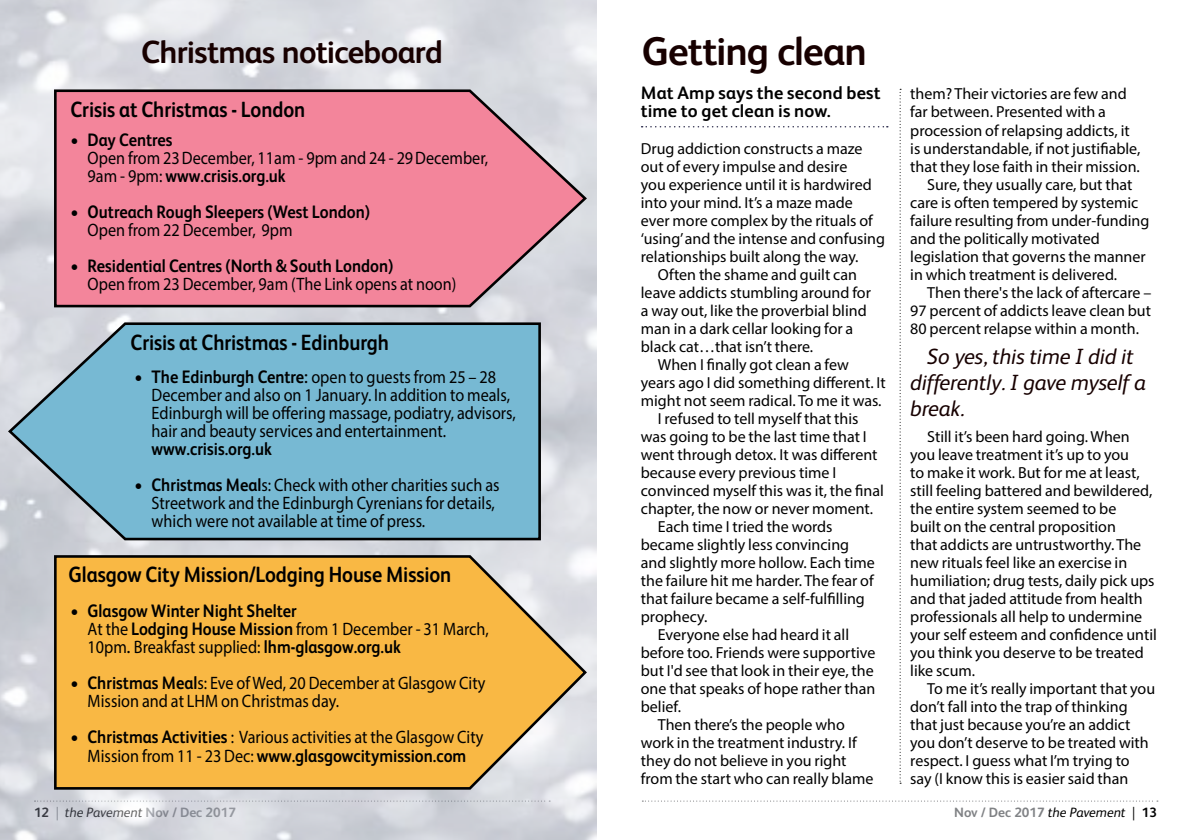
<style>
.page{position:relative;width:1191px;height:840px;background:#fff}
.page>*{position:absolute;margin:0;border:0;box-sizing:border-box;transform-origin:0 0}
.t1{font:700 40px "FS Albert";letter-spacing:-.025em;color:#170000}
.t2{font:700 32px "FS Albert";letter-spacing:-.025em;color:#170000}
.t3{font:700 22px "FS Albert";letter-spacing:-.005em;color:#000;scale:.9 1}
.t4{font:italic 22px/26px "FS Albert";letter-spacing:-.01em;color:#170000}
.t5{font:18px/18px "Myriad Pro";color:#000;scale:.9 1}
.t6{font:700 18px/18px "FS Albert";color:#000;scale:.9 1}
.t7{font:700 18px/18px "FS Albert";color:#000}
.t8{font:16px "Myriad Pro";color:#000}
.t9{font:italic 13.6px "FS Albert";color:#000}
.t10{font:700 13.6px "FS Albert";color:#808285}
.s1{font-family:"FS Albert";font-weight:700}
.s2{font-family:"Myriad Pro";font-weight:400}
.s3{font-weight:700;font-style:normal}
.s4{font-family:"Myriad Pro";font-style:normal;color:#808285}
.s5{font-weight:700;font-style:normal;color:#808285}
.s6{font-weight:400;font-style:italic;color:#000}
.s7{font-family:"Myriad Pro";font-weight:400;color:#000}
.s8{color:#000}
</style>
<div class="page">
<svg style="left:642px;top:800px;width:516px;height:1px"></svg>
<img style="left:0;top:0;width:597px;height:839px">
<svg style="left:899px;top:89px;width:2px;height:694px"></svg>
<svg style="left:641px;top:126px;width:246px;height:1px"></svg>
<svg style="left:53px;top:88px;width:536px;height:220px;background:#e88b9e"></svg>
<svg style="left:53px;top:553px;width:536px;height:237px;background:#efb856"></svg>
<svg style="left:6px;top:321px;width:536px;height:220px;background:#7eb6cd"></svg>
<p class="t2" style="left:141px;top:34px;width:303px">Christmas noticeboard</p>
<p class="t1" style="left:642px;top:28px;width:227px">Getting clean</p>
<p class="t3" style="left:71px;top:96px;width:262px">Crisis at Christmas - London</p>
<p class="t7" style="left:641px;top:84px;width:241px">Mat Amp says the second best time to get clean is now.</p>
<p class="t8" style="left:641px;top:138px;width:223px">Drug addiction constructs a maze</p>
<p class="t8" style="left:641px;top:156px;width:208px">out of every impulse and desire</p>
<p class="t8" style="left:641px;top:174px;width:232px">you experience until it is hardwired</p>
<p class="t8" style="left:641px;top:192px;width:213px">into your mind. It’s a maze made</p>
<p class="t8" style="left:641px;top:210px;width:233px">ever more complex by the rituals of</p>
<p class="t8" style="left:641px;top:228px;width:246px">‘using’ and the intense and confusing</p>
<p class="t8" style="left:641px;top:246px;width:219px">relationships built along the way.</p>
<p class="t8" style="left:658px;top:264px;width:201px">Often the shame and guilt can</p>
<p class="t8" style="left:641px;top:282px;width:231px">leave addicts stumbling around for</p>
<p class="t8" style="left:641px;top:300px;width:227px">a way out, like the proverbial blind</p>
<p class="t8" style="left:641px;top:318px;width:214px">man in a dark cellar looking for a</p>
<p class="t8" style="left:641px;top:336px;width:174px">black cat…that isn’t there.</p>
<p class="t8" style="left:658px;top:354px;width:192px">When I finally got clean a few</p>
<p class="t8" style="left:641px;top:372px;width:246px">years ago I did something different. It</p>
<p class="t8" style="left:641px;top:390px;width:242px">might not seem radical. To me it was.</p>
<p class="t8" style="left:658px;top:408px;width:202px">I refused to tell myself that this</p>
<p class="t8" style="left:641px;top:426px;width:227px">was going to be the last time that I</p>
<p class="t8" style="left:641px;top:444px;width:238px">went through detox. It was different</p>
<p class="t8" style="left:641px;top:462px;width:197px">because every previous time I</p>
<p class="t8" style="left:641px;top:480px;width:244px">convinced myself this was it, the final</p>
<p class="t8" style="left:641px;top:498px;width:234px">chapter, the now or never moment.</p>
<p class="t8" style="left:658px;top:516px;width:176px">Each time I tried the words</p>
<p class="t8" style="left:641px;top:534px;width:210px">became slightly less convincing</p>
<p class="t8" style="left:641px;top:552px;width:235px">and slightly more hollow. Each time</p>
<p class="t8" style="left:641px;top:570px;width:234px">the failure hit me harder. The fear of</p>
<p class="t8" style="left:641px;top:588px;width:225px">that failure became a self-fulfilling</p>
<p class="t8" style="left:641px;top:606px;width:68px">prophecy.</p>
<p class="t8" style="left:658px;top:624px;width:193px">Everyone else had heard it all</p>
<p class="t8" style="left:641px;top:642px;width:236px">before too. Friends were supportive</p>
<p class="t8" style="left:641px;top:660px;width:234px">but I'd see that look in their eye, the</p>
<p class="t8" style="left:641px;top:678px;width:236px">one that speaks of hope rather than</p>
<p class="t8" style="left:641px;top:696px;width:42px">belief.</p>
<p class="t8" style="left:658px;top:714px;width:188px">Then there’s the people who</p>
<p class="t8" style="left:641px;top:732px;width:217px">work in the treatment industry. If</p>
<p class="t8" style="left:641px;top:750px;width:207px">they do not believe in you right</p>
<p class="t8" style="left:641px;top:768px;width:234px">from the start who can really blame</p>
<p class="t5" style="left:88px;top:131px;width:446px;text-indent:-17px"><span class="s1">• Day Centres<br></span>Open from 23December, 11am - 9pm and 24 - 29December,<br>9am - 9pm: <span class="s1">www.crisis.org.uk</span></p>
<p class="t6" style="left:88px;top:203px;width:315px;text-indent:-17px">• Outreach Rough Sleepers (West London)<br><span class="s2">Open from 22 December, 9pm</span></p>
<p class="t5" style="left:88px;top:257px;width:411px;text-indent:-17px"><span class="s1">• Residential Centres (North &amp; South London)<br></span>Open from 23 December, 9am (The Link opens at noon)</p>
<p class="t3" style="left:131px;top:329px;width:288px">Crisis at Christmas - Edinburgh</p>
<p class="t5" style="left:152px;top:367px;width:406px;text-indent:-17px"><span class="s1">• The Edinburgh Centre:</span> open to guests from 25 – 28<br>December and also on 1 January. In addition to meals, Edinburgh will be offering massage, podiatry, advisors, hair and beauty services and entertainment. <span class="s1">www.crisis.org.uk</span></p>
<p class="t5" style="left:152px;top:475px;width:388px;text-indent:-17px"><span class="s1">• Christmas Meal</span>s: Check with other charities such as<br>Streetwork and the Edinburgh Cyrenians for details, which were not available at time of press.</p>
<p class="t3" style="left:69px;top:561px;width:427px">Glasgow City Mission/Lodging House Mission</p>
<p class="t6" style="left:88px;top:601px;width:447px;text-indent:-17px">• Glasgow Winter Night Shelter<br><span class="s2">At the</span> Lodging House Mission <span class="s2">from 1 December - 31 March,<br>10pm</span>. <span class="s2">Breakfast supplied:</span> lhm-glasgow.org.uk</p>
<p class="t5" style="left:88px;top:673px;width:443px;text-indent:-17px"><span class="s1">• Christmas Meal</span>s: Eve of Wed, 20 December at Glasgow City<br>Mission and at LHM on Christmas day.</p>
<p class="t5" style="left:71px;top:727px;width:460px;text-align:center"><span class="s1">• Christmas Activities</span> : Various activities at the Glasgow City<br>Mission from 11 - 23 Dec: <span class="s1">www.glasgowcitymission.com</span></p>
<p class="t8" style="left:910px;top:84px;width:218px">them? Their victories are few and</p>
<p class="t8" style="left:910px;top:102px;width:197px">far between. Presented with a</p>
<p class="t8" style="left:910px;top:120px;width:221px">procession of relapsing addicts, it</p>
<p class="t8" style="left:910px;top:138px;width:232px">is understandable, if not justifiable,</p>
<p class="t8" style="left:910px;top:156px;width:231px">that they lose faith in their mission.</p>
<p class="t8" style="left:927px;top:174px;width:207px">Sure, they usually care, but that</p>
<p class="t8" style="left:910px;top:192px;width:230px">care is often tempered by systemic</p>
<p class="t8" style="left:910px;top:210px;width:240px">failure resulting from under-funding</p>
<p class="t8" style="left:910px;top:228px;width:191px">and the politically motivated</p>
<p class="t8" style="left:910px;top:246px;width:237px">legislation that governs the manner</p>
<p class="t8" style="left:910px;top:264px;width:208px">in which treatment is delivered.</p>
<p class="t8" style="left:927px;top:282px;width:226px">Then there's the lack of aftercare –</p>
<p class="t8" style="left:910px;top:300px;width:242px">97 percent of addicts leave clean but</p>
<p class="t8" style="left:910px;top:318px;width:230px">80 percent relapse within a month.</p>
<p class="t4" style="left:910px;top:343px;width:237px;text-indent:17px">So yes, this time I did it differently. I gave myself a break.</p>
<p class="t8" style="left:927px;top:426px;width:204px">Still it’s been hard going. When</p>
<p class="t8" style="left:910px;top:444px;width:220px">you leave treatment it’s up to you</p>
<p class="t8" style="left:910px;top:462px;width:231px">to make it work. But for me at least,</p>
<p class="t8" style="left:910px;top:480px;width:243px">still feeling battered and bewildered,</p>
<p class="t8" style="left:910px;top:498px;width:208px">the entire system seemed to be</p>
<p class="t8" style="left:910px;top:516px;width:207px">built on the central proposition</p>
<p class="t8" style="left:910px;top:534px;width:232px">that addicts are untrustworthy. The</p>
<p class="t8" style="left:910px;top:552px;width:218px">new rituals feel like an exercise in</p>
<p class="t8" style="left:910px;top:570px;width:246px">humiliation; drug tests, daily pick ups</p>
<p class="t8" style="left:910px;top:588px;width:234px">and that jaded attitude from health</p>
<p class="t8" style="left:910px;top:606px;width:233px">professionals all help to undermine</p>
<p class="t8" style="left:910px;top:624px;width:248px">your self esteem and confidence until</p>
<p class="t8" style="left:910px;top:642px;width:235px">you think you deserve to be treated</p>
<p class="t8" style="left:910px;top:660px;width:66px">like scum.</p>
<p class="t8" style="left:927px;top:678px;width:229px">To me it’s really important that you</p>
<p class="t8" style="left:910px;top:696px;width:219px">don’t fall into the trap of thinking</p>
<p class="t8" style="left:910px;top:714px;width:222px">that just because you’re an addict</p>
<p class="t8" style="left:910px;top:732px;width:240px">you don’t deserve to be treated with</p>
<p class="t8" style="left:910px;top:750px;width:221px">respect. I guess what I’m trying to</p>
<p class="t8" style="left:910px;top:768px;width:220px">say (I know this is easier said than</p>
<p class="t9" style="left:34px;top:804px;width:203px"><span class="s3">12</span> <span class="s4">|</span> the Pavement <span class="s5">Nov / Dec 2017</span></p>
<p class="t10" style="left:954px;top:804px;width:204px">Nov / Dec 2017 <span class="s6">the Pavement</span> <span class="s7">|</span> <span class="s8">13</span></p>
</div>
